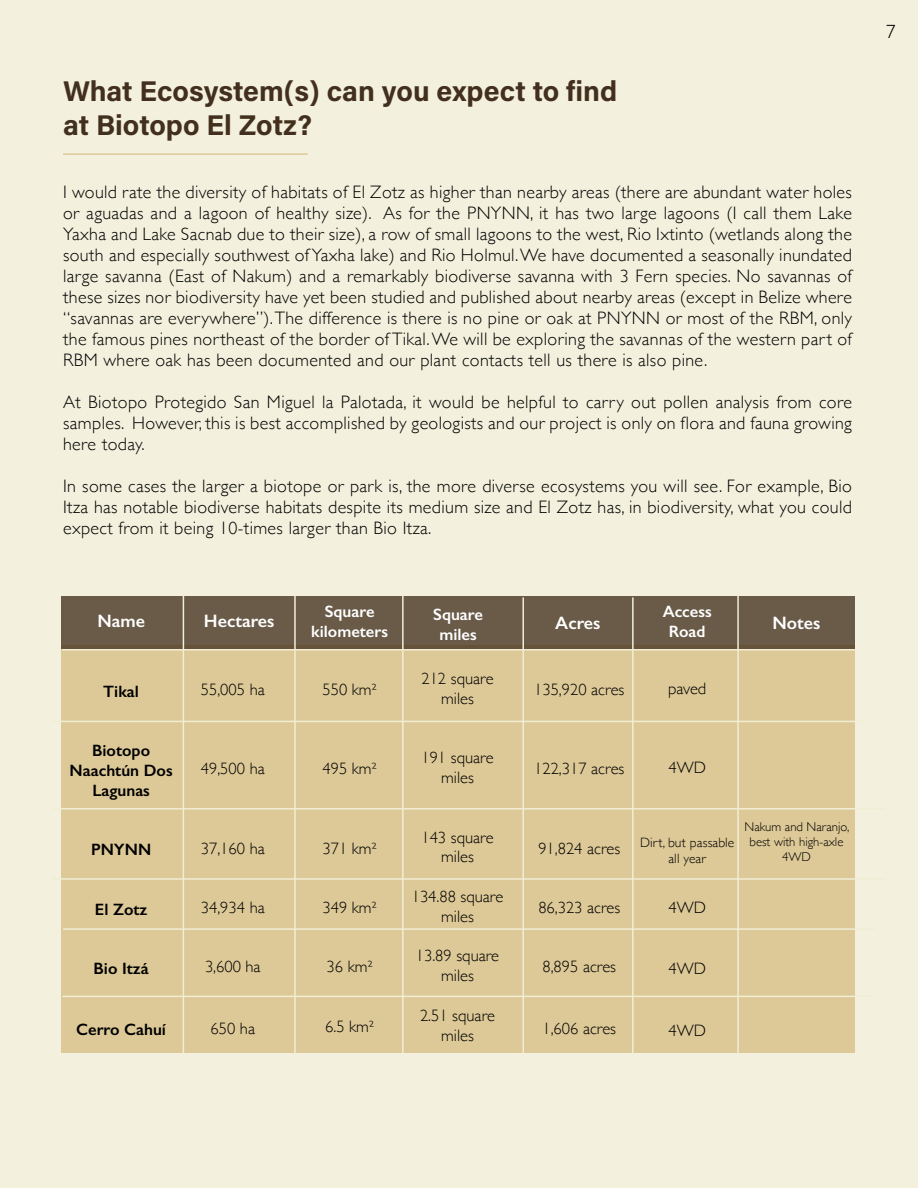
<style>
.page{position:relative;width:918px;height:1188px;background:#f3f1dd}
.page>*{position:absolute;margin:0;border:0;box-sizing:border-box;transform-origin:0 0}
.t1{font:28.5px/34.2px "Acumin Variable Concept";color:#422f1d}
.t2{font:300 21px "Effra";color:#000}
.t3{font:300 18px/21px "Gill Sans";letter-spacing:.02em;color:#000;text-align:justify}
.t4{font:600 18px "Gill Sans";color:#fff}
.t5{font:300 16.5px/19.8px "Gill Sans";color:#000;text-align:center}
.t6{font:600 16.5px/19.8px "Gill Sans";color:#000;text-align:center}
.t7{font:600 16.5px/19.8px "Gill Sans";color:#fff;text-align:center}
.t8{font:300 13.5px/16.2px "Gill Sans";letter-spacing:.01em;color:#000;text-align:center}
.t9{font:300 12.75px/15.3px "Gill Sans";color:#000;text-align:center}
</style>
<div class="page">
<div style="left:62px;top:646px;width:793px;height:407px;background:#ddc997"></div>
<div style="left:62px;top:596px;width:793px;height:53px;background:linear-gradient(to bottom,#6b5c4a,#695a47)"></div>
<hr style="left:183px;top:594px;width:1px;height:460px;background:#f0eed5">
<hr style="left:294px;top:594px;width:2px;height:460px;background:#f0eed5">
<hr style="left:402px;top:594px;width:2px;height:459px;background:#f0eed5">
<hr style="left:522px;top:597px;width:2px;height:460px;background:#f0eed5">
<hr style="left:632px;top:597px;width:2px;height:460px;background:#f0eed5">
<hr style="left:737px;top:594px;width:2px;height:460px;background:#f0eed5">
<hr style="left:62px;top:649px;width:793px;height:2px;background:#f0eed5">
<hr style="left:52px;top:721px;width:812px;height:1px;background:#f0eed5">
<hr style="left:53px;top:808px;width:832px;height:2px;background:#f0eed5">
<hr style="left:53px;top:878px;width:832px;height:2px;background:#f0eed5">
<hr style="left:63px;top:928px;width:812px;height:2px;background:#f0eed5">
<hr style="left:62px;top:996px;width:812px;height:1px;background:#f0eed5">
<hr style="left:63px;top:153px;width:245px;height:2px;background:#ddc997">
<h1 class="t1" style="left:63px;top:73px;width:556px">What Ecosystem(s) can you expect to find at Biotopo El Zotz?</h1>
<p class="t3" style="left:63px;top:181px;width:790px">I would rate the diversity of habitats of El Zotz as higher than nearby areas (there are abundant water holes or aguadas and a lagoon of healthy size). As for the PNYNN, it has two large lagoons (I call them Lake Yaxha and Lake Sacnab due to their size), a row of small lagoons to the west, Rio Ixtinto (wetlands along the south and especially southwest of Yaxha lake) and Rio Holmul. We have documented a seasonally inundated large savanna (East of Nakum) and a remarkably biodiverse savanna with 3 Fern species. No savannas of these sizes nor biodiversity have yet been studied and published about nearby areas (except in Belize where “savannas are everywhere”). The difference is there is no pine or oak at PNYNN or most of the RBM, only the famous pines northeast of the border of Tikal. We will be exploring the savannas of the western part of RBM where oak has been documented and our plant contacts tell us there is also pine.</p>
<p class="t3" style="left:63px;top:391px;width:790px">At Biotopo Protegido San Miguel la Palotada, it would be helpful to carry out pollen analysis from core samples. However, this is best accomplished by geologists and our project is only on flora and fauna growing here today.</p>
<p class="t3" style="left:63px;top:475px;width:790px">In some cases the larger a biotope or park is, the more diverse ecosystems you will see. For example, Bio Itza has notable biodiverse habitats despite its medium size and El Zotz has, in biodiversity, what you could expect from it being 10-times larger than Bio Itza.</p>
<p class="t4" style="left:97px;top:610px;width:49px">Name</p>
<p class="t4" style="left:204px;top:610px;width:72px">Hectares</p>
<p class="t7" style="left:311px;top:602px;width:78px">Square kilometers</p>
<p class="t7" style="left:433px;top:604px;width:51px">Square miles</p>
<p class="t4" style="left:555px;top:612px;width:47px">Acres</p>
<p class="t7" style="left:663px;top:602px;width:51px">Access<br>Road</p>
<p class="t4" style="left:773px;top:612px;width:49px">Notes</p>
<p class="t6" style="left:103px;top:681px;width:37px">Tikal</p>
<p class="t5" style="left:201px;top:679px;width:65px">55,005 ha</p>
<p class="t5" style="left:323px;top:679px;width:56px">550 km²</p>
<p class="t5" style="left:421px;top:668px;width:74px">212 square miles</p>
<p class="t5" style="left:534px;top:679px;width:92px">135,920 acres</p>
<p class="t5" style="left:668px;top:678px;width:40px">paved</p>
<p class="t6" style="left:70px;top:741px;width:105px">Biotopo<br>Naachtún Dos<br>Lagunas</p>
<p class="t5" style="left:201px;top:758px;width:65px">49,500 ha</p>
<p class="t5" style="left:323px;top:758px;width:56px">495 km²</p>
<p class="t5" style="left:421px;top:747px;width:74px">191 square miles</p>
<p class="t5" style="left:534px;top:758px;width:92px">122,317 acres</p>
<p class="t5" style="left:669px;top:757px;width:39px">4WD</p>
<p class="t6" style="left:91px;top:840px;width:62px">PNYNN</p>
<p class="t5" style="left:201px;top:838px;width:65px">37,160 ha</p>
<p class="t6" style="left:95px;top:899px;width:54px">El Zotz</p>
<p class="t5" style="left:201px;top:897px;width:65px">34,934 ha</p>
<p class="t6" style="left:94px;top:958px;width:57px">Bio Itzá</p>
<p class="t5" style="left:205px;top:956px;width:57px">3,600 ha</p>
<p class="t6" style="left:76px;top:1020px;width:91px">Cerro Cahuí</p>
<p class="t5" style="left:211px;top:1018px;width:46px">650 ha</p>
<p class="t5" style="left:323px;top:838px;width:56px">371 km²</p>
<p class="t5" style="left:323px;top:897px;width:56px">349 km²</p>
<p class="t5" style="left:327px;top:956px;width:48px">36 km²</p>
<p class="t5" style="left:325px;top:1016px;width:50px">6.5 km²</p>
<p class="t5" style="left:421px;top:826px;width:74px">143 square miles</p>
<p class="t5" style="left:412px;top:886px;width:93px">134.88 square miles</p>
<p class="t5" style="left:416px;top:945px;width:85px">13.89 square miles</p>
<p class="t5" style="left:420px;top:1005px;width:77px">2.51 square miles</p>
<p class="t5" style="left:538px;top:838px;width:83px">91,824 acres</p>
<p class="t5" style="left:538px;top:897px;width:83px">86,323 acres</p>
<p class="t8" style="left:640px;top:834px;width:96px">Dirt, but passable all year</p>
<p class="t5" style="left:668px;top:897px;width:39px">4WD</p>
<p class="t9" style="left:745px;top:818px;width:106px">Nakum and Naranjo, best with high-axle<br>4WD</p>
<p class="t5" style="left:542px;top:956px;width:75px">8,895 acres</p>
<p class="t5" style="left:668px;top:958px;width:39px">4WD</p>
<p class="t5" style="left:542px;top:1018px;width:75px">1,606 acres</p>
<p class="t5" style="left:668px;top:1020px;width:39px">4WD</p>
<p class="t2" style="left:885px;top:19px;width:13px">7</p>
</div>
